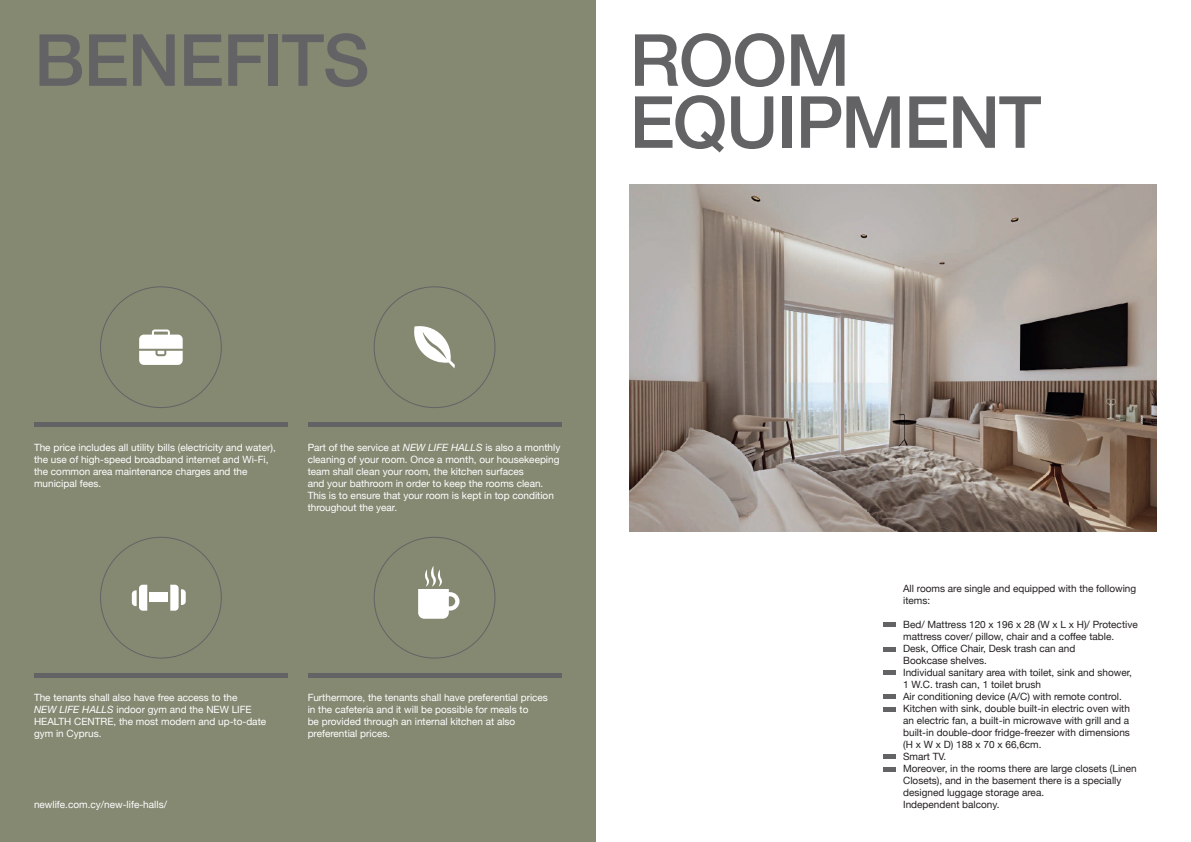
<style>
.page{position:relative;width:1191px;height:842px;background:#fff}
.page>*{position:absolute;margin:0;border:0;box-sizing:border-box;transform-origin:0 0}
.t1{font:500 72px/62px "Helvetica Neue";letter-spacing:-.02em;color:#636366}
.t2{font:10px/12px "Helvetica Neue";color:#fff}
.t3{font:10px/12px "Helvetica Neue";color:#231f20}
.s1{font-style:italic}
</style>
<div class="page">
<div style="left:0;top:0;width:595px;height:842px;background:#858972"></div>
<div style="left:34px;top:422px;width:254px;height:5px;background:#636366"></div>
<div style="left:308px;top:422px;width:253px;height:5px;background:#636366"></div>
<div style="left:883px;top:622px;width:13px;height:5px;background:#636366"></div>
<hr style="left:883px;top:647px;width:13px;height:4px;background:#636366">
<div style="left:883px;top:670px;width:13px;height:5px;background:#636366"></div>
<div style="left:883px;top:694px;width:13px;height:5px;background:#636366"></div>
<hr style="left:883px;top:707px;width:13px;height:4px;background:#636366">
<div style="left:883px;top:754px;width:13px;height:5px;background:#636366"></div>
<div style="left:883px;top:767px;width:13px;height:5px;background:#636366"></div>
<hr style="left:308px;top:673px;width:253px;height:4px;background:#636366">
<hr style="left:34px;top:673px;width:254px;height:4px;background:#636366">
<svg style="left:139px;top:329px;width:44px;height:36px"></svg>
<svg style="left:414px;top:326px;width:41px;height:42px"></svg>
<svg style="left:132px;top:585px;width:15px;height:26px"></svg>
<svg style="left:170px;top:585px;width:16px;height:26px"></svg>
<div style="left:150px;top:593px;width:18px;height:9px;background:#fff"></div>
<svg style="left:418px;top:566px;width:41px;height:53px"></svg>
<img style="left:629px;top:184px;width:528px;height:347px">
<h1 class="t1" style="left:34px;top:23px;width:337px">BENEFITS</h1>
<h1 class="t1" style="left:629px;top:23px;width:413px">ROOM<br>EQUIPMENT</h1>
<p class="t2" style="left:34px;top:442px;width:243px">The price includes all utility bills (electricity and water), the use of high-speed broadband internet and Wi-Fi, the common area maintenance charges and the municipal fees.</p>
<p class="t2" style="left:308px;top:442px;width:254px">Part of the service at <span class="s1">NEW LIFE HALLS</span> is also a monthly cleaning of your room. Once a month, our housekeeping team shall clean your room, the kitchen surfaces<br>and your bathroom in order to keep the rooms clean.<br>This is to ensure that your room is kept in top condition throughout the year.</p>
<p class="t2" style="left:34px;top:692px;width:234px">The tenants shall also have free access to the<br><span class="s1">NEW LIFE HALLS</span> indoor gym and the NEW LIFE HEALTH CENTRE, the most modern and up-to-date gym in Cyprus.</p>
<p class="t2" style="left:34px;top:799px;width:134px">newlife.com.cy/new-life-halls/</p>
<p class="t2" style="left:308px;top:692px;width:242px">Furthermore, the tenants shall have preferential prices in the cafeteria and it will be possible for meals to<br>be provided through an internal kitchen at also preferential prices.</p>
<p class="t3" style="left:903px;top:583px;width:234px">All rooms are single and equipped with the following items:</p>
<p class="t3" style="left:903px;top:619px;width:236px">Bed/ Mattress 120 x 196 x 28 (W x L x H)/ Protective mattress cover/ pillow, chair and a coffee table.<br>Desk, Office Chair, Desk trash can and<br>Bookcase shelves.<br>Individual sanitary area with toilet, sink and shower, 1 W.C. trash can, 1 toilet brush<br>Air conditioning device (A/C) with remote control.<br>Kitchen with sink, double built-in electric oven with an electric fan, a built-in microwave with grill and a built-in double-door fridge-freezer with dimensions (H x W x D) 188 x 70 x 66,6cm.<br>Smart TV.<br>Moreover, in the rooms there are large closets (Linen Closets), and in the basement there is a specially designed luggage storage area.<br>Independent balcony.</p>
</div>
